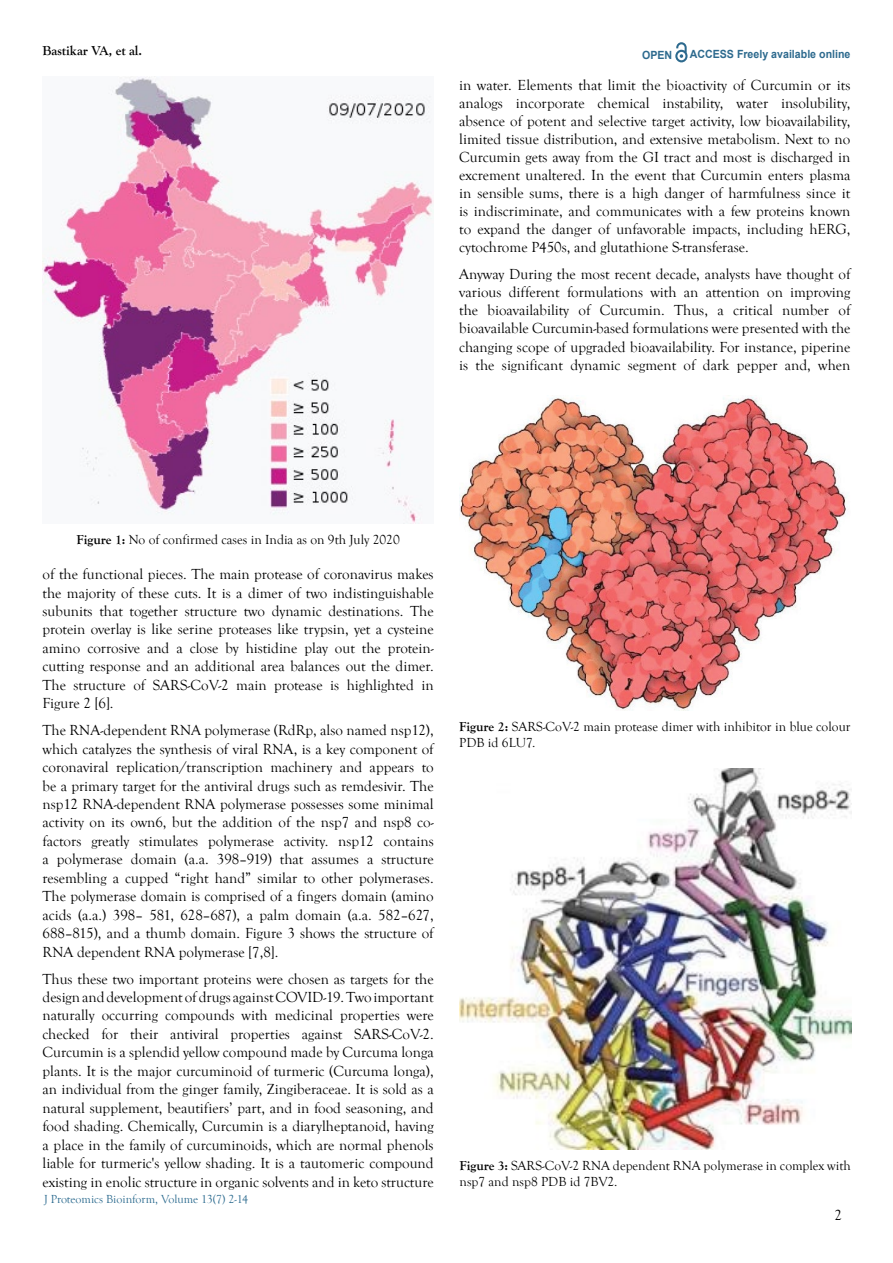
<style>
.page{position:relative;width:893px;height:1263px;background:#fff}
.page>*{position:absolute;margin:0;border:0;box-sizing:border-box;transform-origin:0 0}
.t1{font:15px/18.5px "Goudy Old Style T";color:#000;text-align:justify}
.t2{font:13.5px/16.2px "Goudy Old Style T";color:#000}
.t3{font:700 13.5px "Goudy Old Style T";color:#000}
.t4{font:12px "Goudy Old Style T";color:#2c6b8f}
.t5{font:700 11.25px "Arial";color:#2d6a8e;scale:.94 1}
.s1{font-weight:700}
</style>
<div class="page">
<svg style="left:675px;top:43px;width:12px;height:19px"></svg>
<img style="left:43px;top:77px;width:391px;height:447px">
<img style="left:459px;top:396px;width:388px;height:315px">
<img style="left:459px;top:769px;width:392px;height:380px">
<p class="t3" style="left:43px;top:43px;width:101px">Bastikar VA, et al.</p>
<p class="t5" style="left:642px;top:47px;width:34px">OPEN</p>
<p class="t5" style="left:690px;top:46px;width:172px">ACCESS Freely available online</p>
<p class="t1" style="left:459px;top:77px;width:393px;line-height:18px">in water. Elements that limit the bioactivity of Curcumin or its analogs incorporate chemical instability, water insolubility, absence of potent and selective target activity, low bioavailability, limited tissue distribution, and extensive metabolism. Next to no Curcumin gets away from the GI tract and most is discharged in excrement unaltered. In the event that Curcumin enters plasma in sensible sums, there is a high danger of harmfulness since it is indiscriminate, and communicates with a few proteins known to expand the danger of unfavorable impacts, including hERG, cytochrome P450s, and glutathione S-transferase.</p>
<p class="t1" style="left:459px;top:265px;width:393px">Anyway During the most recent decade, analysts have thought of various different formulations with an attention on improving the bioavailability of Curcumin. Thus, a critical number of bioavailable Curcumin-based formulations were presented with the changing scope of upgraded bioavailability. For instance, piperine is the significant dynamic segment of dark pepper and, when</p>
<p class="t2" style="left:77px;top:532px;width:325px"><span class="s1">Figure 1:</span> No of confirmed cases in India as on 9th July 2020</p>
<p class="t1" style="left:43px;top:565px;width:393px">of the functional pieces. The main protease of coronavirus makes the majority of these cuts. It is a dimer of two indistinguishable subunits that together structure two dynamic destinations. The protein overlay is like serine proteases like trypsin, yet a cysteine amino corrosive and a close by histidine play out the protein&shy;cutting response and an additional area balances out the dimer.<br>The structure of SARS-CoV-2 main protease is highlighted in Figure 2 [6].</p>
<p class="t1" style="left:43px;top:721px;width:393px">The RNA-dependent RNA polymerase (RdRp, also named nsp12), which catalyzes the synthesis of viral RNA, is a key component of coronaviral replication/transcription machinery and appears to be a primary target for the antiviral drugs such as remdesivir. The nsp12 RNA-dependent RNA polymerase possesses some minimal activity on its own6, but the addition of the nsp7 and nsp8 co&shy;factors greatly stimulates polymerase activity. nsp12 contains a polymerase domain (a.a. 398–919) that assumes a structure resembling a cupped “right hand” similar to other polymerases.<br>The polymerase domain is comprised of a fingers domain (amino acids (a.a.) 398– 581, 628–687), a palm domain (a.a. 582–627, 688–815), and a thumb domain. Figure 3 shows the structure of RNA dependent RNA polymerase [7,8].</p>
<p class="t1" style="left:43px;top:970px;width:393px">Thus these two important proteins were chosen as targets for the design and development of drugs against COVID-19. Two important naturally occurring compounds with medicinal properties were checked for their antiviral properties against SARS-CoV-2.<br>Curcumin is a splendid yellow compound made by Curcuma longa plants. It is the major curcuminoid of turmeric (Curcuma longa), an individual from the ginger family, Zingiberaceae. It is sold as a natural supplement, beautifiers’ part, and in food seasoning, and food shading. Chemically, Curcumin is a diarylheptanoid, having a place in the family of curcuminoids, which are normal phenols liable for turmeric's yellow shading. It is a tautomeric compound existing in enolic structure in organic solvents and in keto structure</p>
<p class="t4" style="left:44px;top:1192px;width:205px">J Proteomics Bioinform, Volume 13(7) 2-14</p>
<p class="t2" style="left:459px;top:719px;width:393px"><span class="s1">Figure 2:</span> SARS-CoV-2 main protease dimer with inhibitor in blue colour<br>PDB id 6LU7.</p>
<p class="t2" style="left:460px;top:1158px;width:393px"><span class="s1">Figure 3:</span> SARS-CoV-2 RNA dependent RNA polymerase in complex with nsp7 and nsp8 PDB id 7BV2.</p>
<p class="t1" style="left:834px;top:1207px;width:9px">2</p>
</div>
